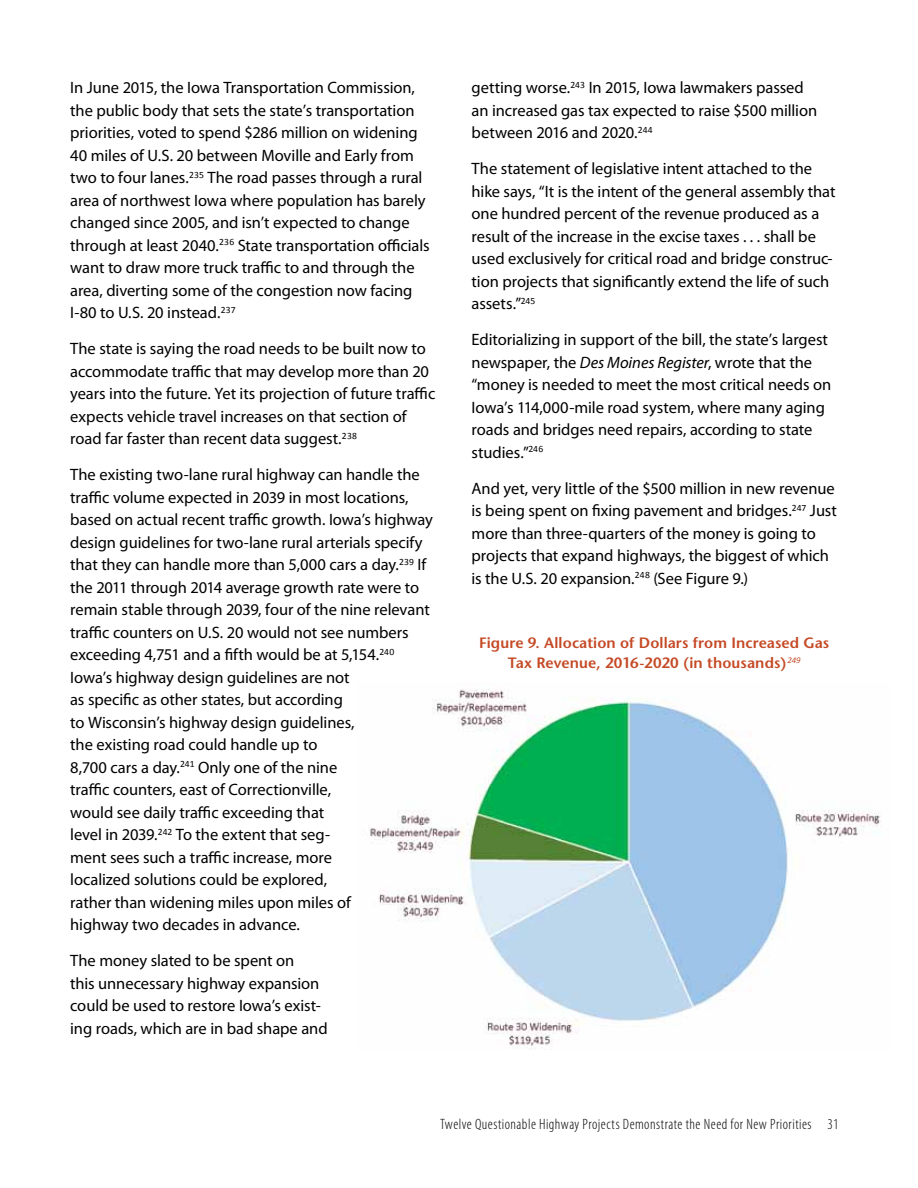
<style>
.page{position:relative;width:918px;height:1188px;background:#fff}
.page>*{position:absolute;margin:0;border:0;box-sizing:border-box;transform-origin:0 0}
.t1{font:16.5px/22.5px "Myriad Pro";letter-spacing:-.005em;color:#000}
.t2{font:600 15px/19.5px "Stone Sans";letter-spacing:.005em;color:#c54a26;text-align:center}
.t3{font:300 condensed 15px "Myriad Pro";letter-spacing:.03em;color:#000}
.s1{font-style:italic}
</style>
<div class="page">
<img style="left:369px;top:689px;width:512px;height:360px">
<p class="t1" style="left:70px;top:76px;width:361px">In June 2015, the Iowa Transportation Commission, the public body that sets the state’s transportation priorities, voted to spend $286 million on widening 40 miles of U.S. 20 between Moville and Early from two to four lanes.<sup>235</sup> The road passes through a rural area of northwest Iowa where population has barely changed since 2005, and isn’t expected to change through at least 2040.<sup>236</sup> State transportation officials want to draw more truck traffic to and through the area, diverting some of the congestion now facing I-80 to U.S. 20 instead.<sup>237</sup></p>
<p class="t1" style="left:70px;top:337px;width:367px">The state is saying the road needs to be built now to accommodate traffic that may develop more than 20 years into the future. Yet its projection of future traffic expects vehicle travel increases on that section of road far faster than recent data suggest.<sup>238</sup></p>
<p class="t1" style="left:70px;top:463px;width:364px">The existing two-lane rural highway can handle the traffic volume expected in 2039 in most locations, based on actual recent traffic growth. Iowa’s highway design guidelines for two-lane rural arterials specify that they can handle more than 5,000 cars a day.<sup>239</sup> If the 2011 through 2014 average growth rate were to remain stable through 2039, four of the nine relevant traffic counters on U.S. 20 would not see numbers exceeding 4,751 and a fifth would be at 5,154.<sup>240<br></sup>Iowa’s highway design guidelines are not<br>as specific as other states, but according<br>to Wisconsin’s highway design guidelines,<br>the existing road could handle up to<br>8,700 cars a day.<sup>241</sup> Only one of the nine<br>traffic counters, east of Correctionville,<br>would see daily traffic exceeding that<br>level in 2039.<sup>242</sup> To the extent that seg-<br>ment sees such a traffic increase, more<br>localized solutions could be explored,<br>rather than widening miles upon miles of<br>highway two decades in advance.</p>
<p class="t1" style="left:70px;top:949px;width:259px">The money slated to be spent on<br>this unnecessary highway expansion could be used to restore Iowa’s exist&shy;ing roads, which are in bad shape and</p>
<p class="t1" style="left:472px;top:76px;width:347px">getting worse.<sup>243</sup> In 2015, Iowa lawmakers passed an increased gas tax expected to raise $500 million between 2016 and 2020.<sup>244</sup></p>
<p class="t1" style="left:472px;top:157px;width:365px">The statement of legislative intent attached to the hike says, “It is the intent of the general assembly that one hundred percent of the revenue produced as a result of the increase in the excise taxes . . . shall be used exclusively for critical road and bridge construc&shy;tion projects that significantly extend the life of such assets.”<sup>245</sup></p>
<p class="t1" style="left:472px;top:328px;width:361px">Editorializing in support of the bill, the state’s largest newspaper, the <span class="s1">Des Moines Register</span>, wrote that the “money is needed to meet the most critical needs on Iowa’s 114,000-mile road system, where many aging roads and bridges need repairs, according to state studies.”<sup>246</sup></p>
<p class="t1" style="left:472px;top:477px;width:367px">And yet, very little of the $500 million in new revenue is being spent on fixing pavement and bridges.<sup>247</sup> Just more than three-quarters of the money is going to projects that expand highways, the biggest of which is the U.S. 20 expansion.<sup>248</sup> (See Figure 9.)</p>
<p class="t2" style="left:479px;top:633px;width:352px">Figure 9. Allocation of Dollars from Increased Gas<br>Tax Revenue, 2016-2020 (in thousands)<sup>249</sup></p>
<p class="t3" style="left:440px;top:1116px;width:400px">Twelve Questionable Highway Projects Demonstrate the Need for New Priorities 31</p>
</div>
